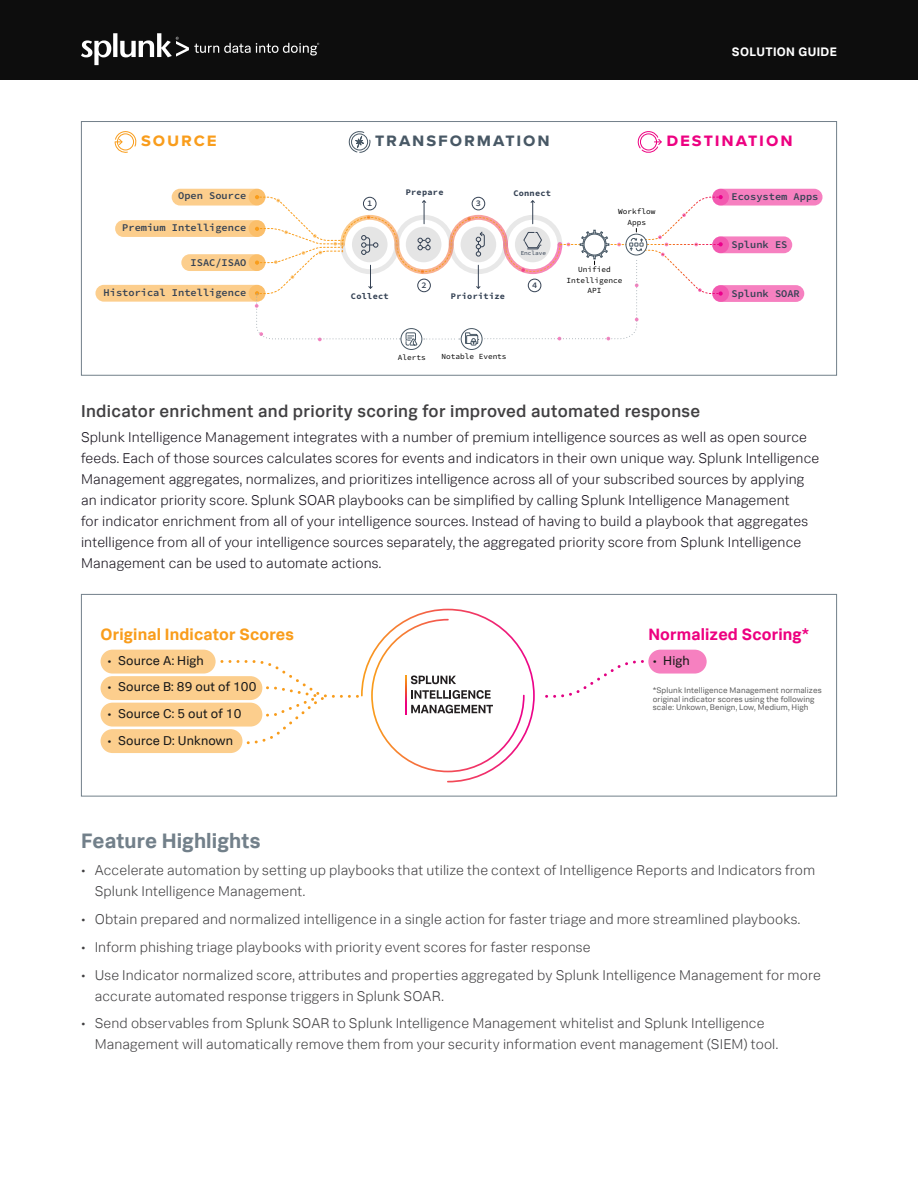
<style>
.page{position:relative;width:918px;height:1188px;background:#fff}
.page>*{position:absolute;margin:0;border:0;box-sizing:border-box;transform-origin:0 0}
.Subhead{font:700 21px "Splunk Data Sans Pro";letter-spacing:.005em;color:#72808a}
.t1{font:700 19.05px "Proxima Nova";letter-spacing:.1em;color:#485865}
.t2{font:700 19.05px "Proxima Nova";letter-spacing:.1em;color:#ed0181}
.t3{font:700 19.05px "Proxima Nova";letter-spacing:.1em;color:#f99d1c}
.Subhead_2{font:500 17.25px "Splunk Data Sans Pro";letter-spacing:.02em;color:#414042}
.t4{font:700 16.5px "Splunk Data Sans Pro";letter-spacing:.01em;color:#f99d1c}
.t5{font:700 16.5px "Splunk Data Sans Pro";letter-spacing:.01em;color:#ed0080}
.Body_Text{font:300 14.25px/21px "Splunk Data Sans Pro";letter-spacing:.01em;color:#17121c}
.t6{font:300 14.25px/21px "Splunk Data Sans Pro";letter-spacing:.01em;color:#414042}
.t7{font:12.9px "Splunk Data Sans Pro";letter-spacing:.01em;color:#1a1a1a}
.t8{font:700 12.3px "Splunk Data Sans Pro";letter-spacing:.03em;color:#fff}
.t9{font:10.35px "Source Code Variable";color:#354254}
.t10{font:8.7px "Source Code Variable";letter-spacing:.03em;color:#354254}
.t11{font:8.25px/8.2px "Splunk Data Sans Pro";letter-spacing:.01em;color:#666}
.t12{font:7.8px/10.4px "Source Code Variable";color:#000;text-align:center}
.t13{font:6px "Source Code Variable";color:#354254}
</style>
<div class="page">
<div style="left:0;top:0;width:918px;height:80px;background:#0d0d0d"></div>
<svg style="left:81px;top:33px;width:238px;height:32px"></svg>
<div style="left:172px;top:189px;width:93px;height:17px;background:#fcce8d;border-radius:8px"></div>
<div style="left:115px;top:220px;width:150px;height:17px;background:#fcce8d;border-radius:8px"></div>
<div style="left:181px;top:254px;width:84px;height:17px;background:#fcce8d;border-radius:8px"></div>
<div style="left:95px;top:285px;width:170px;height:17px;background:#fcce8d;border-radius:8px"></div>
<div style="left:712px;top:285px;width:92px;height:17px;background:#f680c0;border-radius:8px"></div>
<div style="left:712px;top:236px;width:80px;height:17px;background:#f680c0;border-radius:8px"></div>
<div style="left:712px;top:189px;width:111px;height:17px;background:#f680c0;border-radius:8px"></div>
<svg style="left:115px;top:131px;width:22px;height:22px"></svg>
<svg style="left:638px;top:131px;width:24px;height:22px"></svg>
<svg style="left:348px;top:131px;width:23px;height:22px"></svg>
<div style="left:249px;top:189px;width:16px;height:17px;background:#fbbf6b;border-radius:50%"></div>
<div style="left:249px;top:220px;width:16px;height:17px;background:#fbbf6b;border-radius:50%"></div>
<div style="left:249px;top:254px;width:16px;height:17px;background:#fbbf6b;border-radius:50%"></div>
<div style="left:249px;top:285px;width:16px;height:17px;background:#fbbf6b;border-radius:50%"></div>
<div style="left:712px;top:189px;width:17px;height:17px;background:#f359b0;border-radius:50%"></div>
<div style="left:712px;top:285px;width:17px;height:17px;background:#f359b0;border-radius:50%"></div>
<div style="left:712px;top:236px;width:17px;height:17px;background:#f359b0;border-radius:50%"></div>
<div style="left:461px;top:328px;width:21px;height:22px;border:1px solid #485865;border-radius:50%"></div>
<div style="left:401px;top:328px;width:21px;height:22px;border:1px solid #485865;border-radius:50%"></div>
<svg style="left:255px;top:195px;width:468px;height:150px"></svg>
<div style="left:81px;top:121px;width:756px;height:255px;border:1px solid #72808a"></div>
<div style="left:648px;top:650px;width:59px;height:24px;background:#f680c0;border-radius:12px"></div>
<div style="left:101px;top:650px;width:115px;height:24px;background:#fcce8d;border-radius:12px"></div>
<div style="left:101px;top:676px;width:161px;height:24px;background:#fcce8d;border-radius:12px"></div>
<div style="left:101px;top:703px;width:161px;height:24px;background:#fcce8d;border-radius:12px"></div>
<div style="left:101px;top:729px;width:142px;height:24px;background:#fcce8d;border-radius:12px"></div>
<svg style="left:219px;top:609px;width:425px;height:173px"></svg>
<div style="left:81px;top:594px;width:756px;height:202px;border:1px solid #72808a"></div>
<p class="t8" style="left:732px;top:44px;width:107px">SOLUTION GUIDE</p>
<p class="t3" style="left:141px;top:126px;width:77px">SOURCE</p>
<p class="t2" style="left:666px;top:126px;width:128px">DESTINATION</p>
<p class="t1" style="left:375px;top:126px;width:176px">TRANSFORMATION</p>
<p class="t9" style="left:178px;top:188px;width:70px">Open Source</p>
<p class="t9" style="left:122px;top:221px;width:126px">Premium Intelligence</p>
<p class="t9" style="left:191px;top:255px;width:57px">ISAC/ISAO</p>
<p class="t9" style="left:104px;top:286px;width:144px">Historical Intelligence</p>
<p class="t10" style="left:367px;top:197px;width:7px">1</p>
<p class="t10" style="left:351px;top:290px;width:39px">Collect</p>
<p class="t10" style="left:406px;top:186px;width:39px">Prepare</p>
<p class="t10" style="left:513px;top:186px;width:39px">Connect</p>
<p class="t10" style="left:476px;top:197px;width:7px">3</p>
<p class="t13" style="left:521px;top:249px;width:27px">Enclave</p>
<p class="t10" style="left:421px;top:279px;width:7px">2</p>
<p class="t10" style="left:532px;top:279px;width:7px">4</p>
<p class="t10" style="left:451px;top:289px;width:56px">Prioritize</p>
<p class="t12" style="left:618px;top:207px;width:39px">Workflow<br>Apps</p>
<p class="t12" style="left:567px;top:265px;width:57px">Unified<br>Intelligence<br>API</p>
<p class="t12" style="left:398px;top:352px;width:29px">Alerts</p>
<p class="t12" style="left:441px;top:352px;width:67px">Notable Events</p>
<p class="t9" style="left:732px;top:189px;width:88px">Ecosystem Apps</p>
<p class="t9" style="left:732px;top:237px;width:57px">Splunk ES</p>
<p class="t9" style="left:732px;top:286px;width:70px">Splunk SOAR</p>
<p class="Subhead_2" style="left:81px;top:401px;width:621px">Indicator enrichment and priority scoring for improved automated response</p>
<p class="Body_Text" style="left:81px;top:426px;width:740px">Splunk Intelligence Management integrates with a number of premium intelligence sources as well as open source feeds. Each of those sources calculates scores for events and indicators in their own unique way. Splunk Intelligence Management aggregates, normalizes, and prioritizes intelligence across all of your subscribed sources by applying an indicator priority score. Splunk SOAR playbooks can be simplified by calling Splunk Intelligence Management<br>for indicator enrichment from all of your intelligence sources. Instead of having to build a playbook that aggregates intelligence from all of your intelligence sources separately, the aggregated priority score from Splunk Intelligence Management can be used to automate actions.</p>
<p class="t4" style="left:101px;top:624px;width:195px">Original Indicator Scores</p>
<p class="t5" style="left:648px;top:624px;width:162px">Normalized Scoring*</p>
<p class="t7" style="left:653px;top:652px;width:39px">• High</p>
<p class="t11" style="left:653px;top:686px;width:170px">*Splunk Intelligence Management normalizes original indicator scores using the following scale: Unkown, Benign, Low, Medium, High</p>
<p class="t7" style="left:108px;top:652px;width:98px">• Source A: High</p>
<p class="t7" style="left:108px;top:679px;width:150px">• Source B: 89 out of 100</p>
<p class="t7" style="left:108px;top:706px;width:135px">• Source C: 5 out of 10</p>
<p class="t7" style="left:108px;top:733px;width:127px">• Source D: Unknown</p>
<p class="Subhead" style="left:81px;top:827px;width:181px">Feature Highlights</p>
<p class="t6" style="left:95px;top:860px;width:722px;text-indent:-14px">• Accelerate automation by setting up playbooks that utilize the context of Intelligence Reports and Indicators from<br>Splunk Intelligence Management.</p>
<p class="t6" style="left:81px;top:909px;width:721px">• Obtain prepared and normalized intelligence in a single action for faster triage and more streamlined playbooks.</p>
<p class="t6" style="left:81px;top:936px;width:511px">• Inform phishing triage playbooks with priority event scores for faster response</p>
<p class="t6" style="left:95px;top:964px;width:728px;text-indent:-14px">• Use Indicator normalized score, attributes and properties aggregated by Splunk Intelligence Management for more accurate automated response triggers in Splunk SOAR.</p>
<p class="t6" style="left:95px;top:1013px;width:685px;text-indent:-14px">• Send observables from Splunk SOAR to Splunk Intelligence Management whitelist and Splunk Intelligence<br>Management will automatically remove them from your security information event management (SIEM) tool.</p>
</div>
